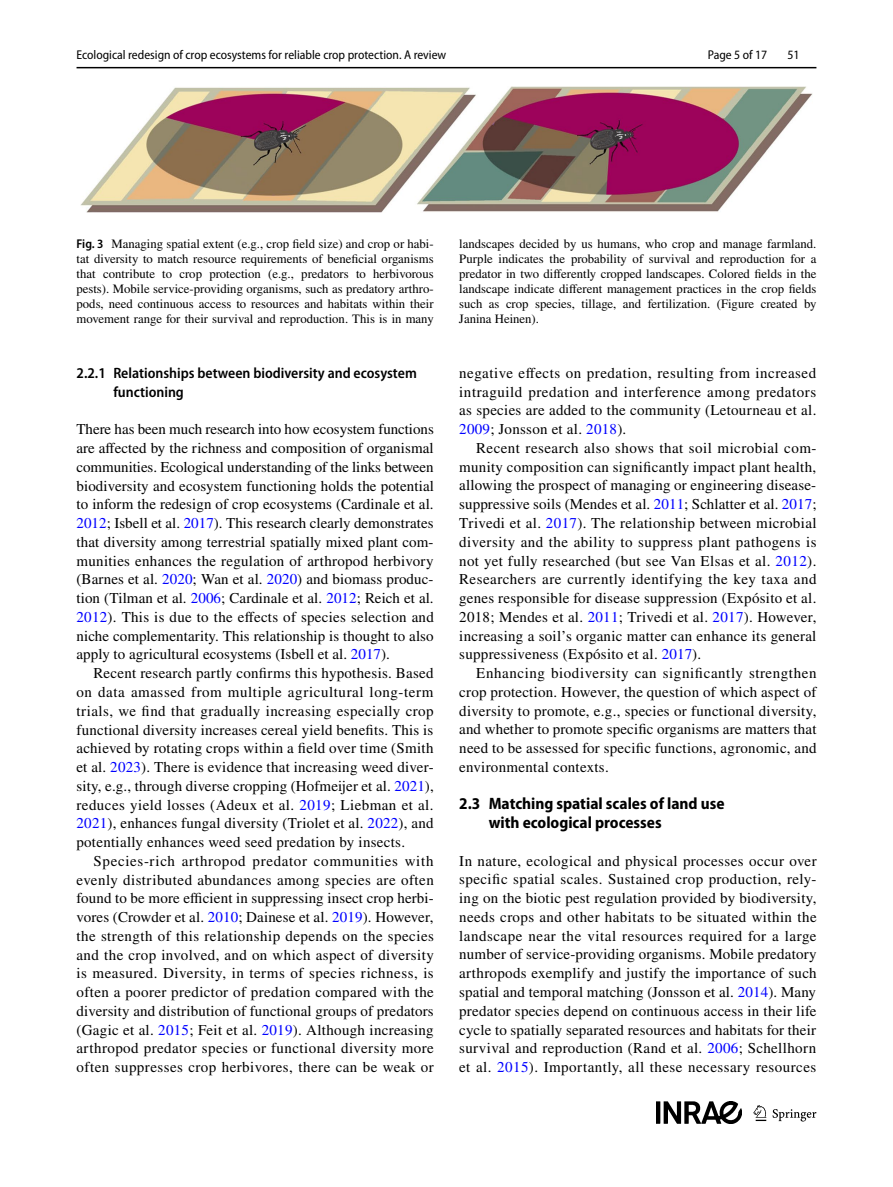
<style>
.page{position:relative;width:893px;height:1187px;background:#fff}
.page>*{position:absolute;margin:0;border:0;box-sizing:border-box;transform-origin:0 0}
.t1{font:700 semi-condensed 16.5px/18.8px "Myriad Pro";color:#000}
.t2{font:15px/18.8px "STIX";letter-spacing:.02em;color:#000;text-align:justify}
.t3{font:600 semi-condensed 15px/18.8px "Myriad Pro";color:#000}
.t4{font:12.75px/15px "STIX";color:#000;text-align:justify}
.t5{font:semi-condensed 12.75px "Myriad Pro";color:#000}
.s1{font-family:"Myriad Pro";font-weight:600;font-stretch:semi-condensed}
.s2{color:#00f}
</style>
<div class="page">
<hr style="left:77px;top:67px;width:739px;height:1px;background:#000">
<svg style="left:753px;top:1105px;width:13px;height:15px"></svg>
<svg style="left:773px;top:1109px;width:43px;height:12px"></svg>
<img style="left:656px;top:1101px;width:85px;height:22px">
<img style="left:81px;top:87px;width:731px;height:126px">
<p class="t5" style="left:77px;top:48px;width:371px">Ecological redesign of crop ecosystems for reliable crop protection. A review</p>
<p class="t5" style="left:708px;top:48px;width:61px">Page 5 of 17</p>
<p class="t5" style="left:787px;top:48px;width:14px">51</p>
<p class="t4" style="left:77px;top:237px;width:359px"><span class="s1">Fig. 3</span> Managing spatial extent (e.g., crop field size) and crop or habi&shy;tat diversity to match resource requirements of beneficial organisms that contribute to crop protection (e.g., predators to herbivorous pests). Mobile service-providing organisms, such as predatory arthro&shy;pods, need continuous access to resources and habitats within their movement range for their survival and reproduction. This is in many</p>
<p class="t4" style="left:459px;top:237px;width:359px">landscapes decided by us humans, who crop and manage farmland.<br>Purple indicates the probability of survival and reproduction for a predator in two differently cropped landscapes. Colored fields in the landscape indicate different management practices in the crop fields such as crop species, tillage, and fertilization. (Figure created by Janina Heinen).</p>
<p class="t3" style="left:113px;top:364px;width:305px;text-indent:-37px">2.2.1 Relationships between biodiversity and ecosystem functioning</p>
<p class="t2" style="left:77px;top:421px;width:359px">There has been much research into how ecosystem functions are affected by the richness and composition of organismal communities. Ecological understanding of the links between biodiversity and ecosystem functioning holds the potential to inform the redesign of crop ecosystems (Cardinale et al.<br><span class="s2">2012</span>; Isbell et al. <span class="s2">2017</span>). This research clearly demonstrates that diversity among terrestrial spatially mixed plant com&shy;munities enhances the regulation of arthropod herbivory (Barnes et al. <span class="s2">2020</span>; Wan et al. <span class="s2">2020</span>) and biomass produc&shy;tion (Tilman et al. <span class="s2">2006</span>; Cardinale et al. <span class="s2">2012</span>; Reich et al.<br><span class="s2">2012</span>). This is due to the effects of species selection and niche complementarity. This relationship is thought to also apply to agricultural ecosystems (Isbell et al. <span class="s2">2017</span>).</p>
<p class="t2" style="left:77px;top:664px;width:359px;text-indent:17px">Recent research partly confirms this hypothesis. Based on data amassed from multiple agricultural long-term trials, we find that gradually increasing especially crop functional diversity increases cereal yield benefits. This is achieved by rotating crops within a field over time (Smith et al. <span class="s2">2023</span>). There is evidence that increasing weed diver&shy;sity, e.g., through diverse cropping (Hofmeijer et al. <span class="s2">2021</span>), reduces yield losses (Adeux et al. <span class="s2">2019</span>; Liebman et al.<br><span class="s2">2021</span>), enhances fungal diversity (Triolet et al. <span class="s2">2022</span>), and potentially enhances weed seed predation by insects.</p>
<p class="t2" style="left:77px;top:852px;width:359px;text-indent:17px">Species-rich arthropod predator communities with evenly distributed abundances among species are often found to be more efficient in suppressing insect crop herbi&shy;vores (Crowder et al. <span class="s2">2010</span>; Dainese et al. <span class="s2">2019</span>). However, the strength of this relationship depends on the species and the crop involved, and on which aspect of diversity is measured. Diversity, in terms of species richness, is often a poorer predictor of predation compared with the diversity and distribution of functional groups of predators (Gagic et al. <span class="s2">2015</span>; Feit et al. <span class="s2">2019</span>). Although increasing arthropod predator species or functional diversity more often suppresses crop herbivores, there can be weak or</p>
<p class="t2" style="left:459px;top:364px;width:359px">negative effects on predation, resulting from increased intraguild predation and interference among predators as species are added to the community (Letourneau et al.<br><span class="s2">2009</span>; Jonsson et al. <span class="s2">2018</span>).</p>
<p class="t2" style="left:459px;top:439px;width:359px;text-indent:17px">Recent research also shows that soil microbial com&shy;munity composition can significantly impact plant health, allowing the prospect of managing or engineering disease&shy;suppressive soils (Mendes et al. <span class="s2">2011</span>; Schlatter et al. <span class="s2">2017</span>; Trivedi et al. <span class="s2">2017</span>). The relationship between microbial diversity and the ability to suppress plant pathogens is not yet fully researched (but see Van Elsas et al. <span class="s2">2012</span>).<br>Researchers are currently identifying the key taxa and genes responsible for disease suppression (Expósito et al.<br>2018; Mendes et al. <span class="s2">2011</span>; Trivedi et al. <span class="s2">2017</span>). However, increasing a soil’s organic matter can enhance its general suppressiveness (Expósito et al. <span class="s2">2017</span>).</p>
<p class="t2" style="left:459px;top:664px;width:359px;text-indent:17px">Enhancing biodiversity can significantly strengthen crop protection. However, the question of which aspect of diversity to promote, e.g., species or functional diversity, and whether to promote specific organisms are matters that need to be assessed for specific functions, agronomic, and environmental contexts.</p>
<p class="t1" style="left:489px;top:794px;width:237px;text-indent:-29px">2.3 Matching spatial scales of land use with ecological processes</p>
<p class="t2" style="left:459px;top:852px;width:359px">In nature, ecological and physical processes occur over specific spatial scales. Sustained crop production, rely&shy;ing on the biotic pest regulation provided by biodiversity, needs crops and other habitats to be situated within the landscape near the vital resources required for a large number of service-providing organisms. Mobile predatory arthropods exemplify and justify the importance of such spatial and temporal matching (Jonsson et al. <span class="s2">2014</span>). Many predator species depend on continuous access in their life cycle to spatially separated resources and habitats for their survival and reproduction (Rand et al. <span class="s2">2006</span>; Schellhorn et al. <span class="s2">2015</span>). Importantly, all these necessary resources</p>
</div>
